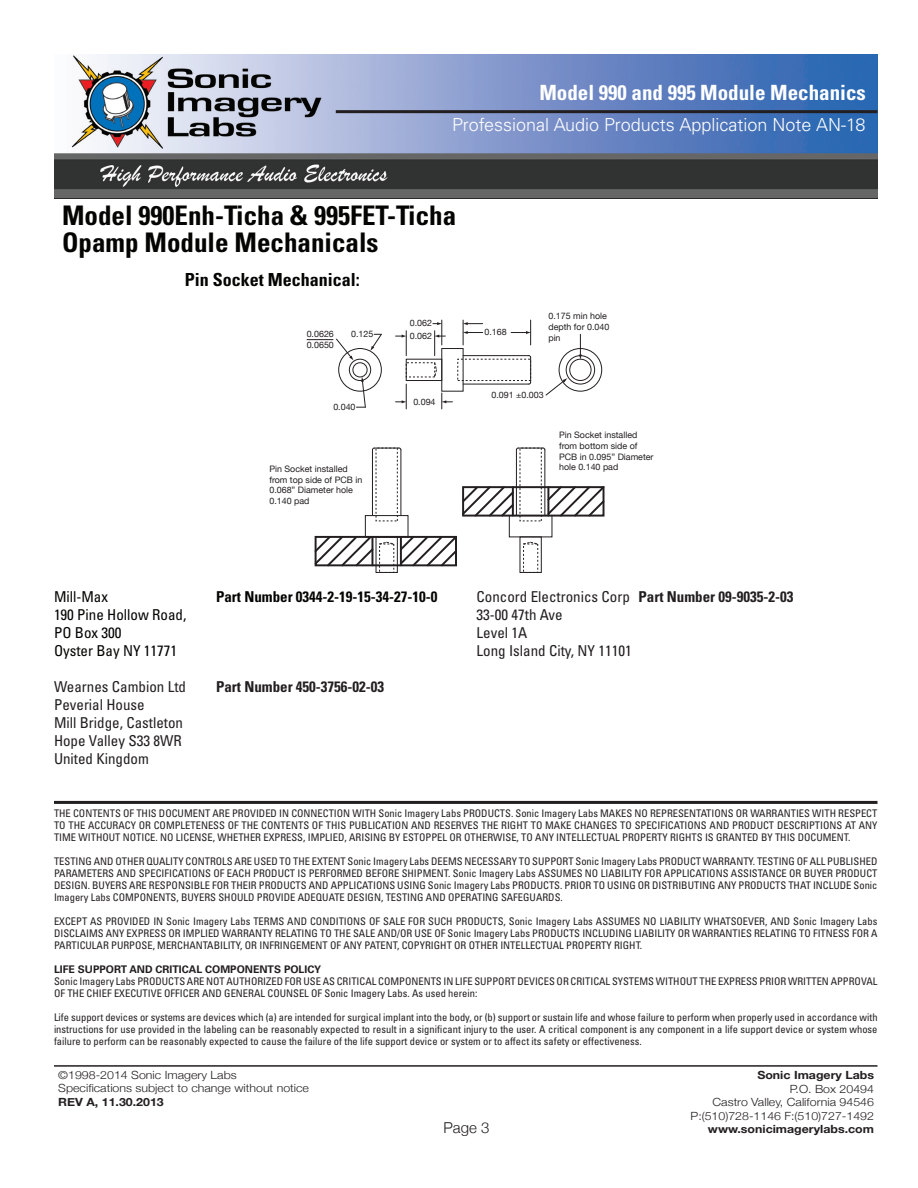
<style>
.page{position:relative;width:918px;height:1188px;background:#fff}
.page>*{position:absolute;margin:0;border:0;box-sizing:border-box;transform-origin:0 0}
.t1{font:700 condensed 27px/27px "Univers";color:#040503}
.t2{font:700 condensed 21px "Univers";color:#fff}
.t3{font:300 18px "Univers";color:#fff}
.t4{font:700 condensed 18px "Univers";color:#040503}
.t5{font:condensed 15px/18px "Univers";color:#231f20}
.t6{font:condensed 15px/18px "Univers";color:#040503}
.t7{font:700 condensed 15px "Univers";color:#040503}
.t8{font:700 condensed 15px "Univers";color:#231f20}
.t9{font:300 15px "Helvetica Neue";color:#231f20}
.t10{font:300 11.25px/13.5px "Helvetica Neue";color:#231f20;scale:1.1 1}
.t11{font:700 11.25px "Helvetica Neue";color:#231f20;scale:1.1 1}
.t12{font:condensed 10.5px/12px "Univers";color:#231f20;text-align:justify}
.t13{font:700 10.5px "Univers";color:#231f20}
.t14{font:8.85px/10.6px "Helvetica Neue";color:#231f20}
.s1{font-weight:700}
</style>
<div class="page">
<img style="left:54px;top:54px;width:823px;height:144px">
<hr style="left:336px;top:110px;width:542px;height:3px;background:#231f20">
<hr style="left:54px;top:1065px;width:824px;height:2px;background:#231f20">
<hr style="left:54px;top:801px;width:824px;height:3px;background:#231f20">
<div style="left:338px;top:348px;width:44px;height:44px;border:1px solid #231f20;border-radius:50%"></div>
<div style="left:352px;top:362px;width:16px;height:15px;border:1px solid #231f20;border-radius:50%"></div>
<div style="left:349px;top:359px;width:22px;height:22px;border:1px solid #231f20;border-radius:50%"></div>
<div style="left:406px;top:359px;width:36px;height:22px;border:1px solid #231f20"></div>
<div style="left:406px;top:362px;width:29px;height:15px;border:1px dashed #231f20"></div>
<div style="left:559px;top:348px;width:43px;height:44px;border:1px solid #231f20;border-radius:50%"></div>
<div style="left:566px;top:355px;width:29px;height:30px;border:1px solid #231f20;border-radius:50%"></div>
<div style="left:569px;top:359px;width:23px;height:22px;border:1px solid #231f20;border-radius:50%"></div>
<svg style="left:528px;top:355px;width:4px;height:30px"></svg>
<hr style="left:463px;top:355px;width:66px;height:1px;background:#231f20">
<hr style="left:463px;top:384px;width:66px;height:1px;background:#231f20">
<svg style="left:433px;top:362px;width:4px;height:16px"></svg>
<svg style="left:462px;top:320px;width:21px;height:25px"></svg>
<svg style="left:511px;top:320px;width:20px;height:25px"></svg>
<svg style="left:433px;top:320px;width:12px;height:36px"></svg>
<svg style="left:396px;top:331px;width:11px;height:25px"></svg>
<svg style="left:441px;top:393px;width:11px;height:16px"></svg>
<svg style="left:396px;top:384px;width:11px;height:25px"></svg>
<svg style="left:370px;top:334px;width:12px;height:17px"></svg>
<svg style="left:356px;top:376px;width:10px;height:32px"></svg>
<svg style="left:307px;top:338px;width:47px;height:23px"></svg>
<svg style="left:545px;top:378px;width:23px;height:18px"></svg>
<svg style="left:579px;top:334px;width:3px;height:26px"></svg>
<div style="left:365px;top:515px;width:44px;height:22px;border:1px solid #231f20"></div>
<div style="left:376px;top:536px;width:22px;height:37px;border:1px solid #231f20"></div>
<div style="left:379px;top:544px;width:15px;height:29px;border:1px dashed #231f20"></div>
<svg style="left:372px;top:447px;width:30px;height:4px"></svg>
<hr style="left:372px;top:450px;width:1px;height:66px;background:#231f20">
<hr style="left:400px;top:450px;width:1px;height:66px;background:#231f20">
<div style="left:509px;top:515px;width:43px;height:22px;border:1px solid #231f20"></div>
<div style="left:519px;top:536px;width:23px;height:37px;border:1px solid #231f20"></div>
<div style="left:523px;top:544px;width:15px;height:29px;border:1px dashed #231f20"></div>
<svg style="left:515px;top:447px;width:31px;height:4px"></svg>
<hr style="left:516px;top:450px;width:1px;height:66px;background:#231f20">
<hr style="left:544px;top:450px;width:1px;height:66px;background:#231f20">
<svg style="left:523px;top:541px;width:16px;height:4px"></svg>
<div style="left:462px;top:486px;width:142px;height:31px;border:2px solid #231f20"></div>
<svg style="left:462px;top:484px;width:54px;height:34px"></svg>
<svg style="left:546px;top:486px;width:59px;height:32px"></svg>
<svg style="left:314px;top:534px;width:143px;height:34px"></svg>
<h2 class="t2" style="left:539px;top:80px;width:328px">Model 990 and 995 Module Mechanics</h2>
<h3 class="t3" style="left:452px;top:114px;width:415px">Professional Audio Products Application Note AN-18</h3>
<h1 class="t1" style="left:62px;top:202px;width:396px">Model 990Enh-Ticha &amp; 995FET-Ticha<br>Opamp Module Mechanicals</h1>
<h3 class="t4" style="left:185px;top:269px;width:177px">Pin Socket Mechanical:</h3>
<p class="t14" style="left:410px;top:318px;width:24px">0.062</p>
<p class="t14" style="left:307px;top:329px;width:29px">0.0626<br>0.0650</p>
<p class="t14" style="left:351px;top:329px;width:24px">0.125</p>
<p class="t14" style="left:410px;top:330px;width:24px">0.062</p>
<p class="t14" style="left:333px;top:401px;width:24px">0.040</p>
<p class="t14" style="left:413px;top:396px;width:24px">0.094</p>
<p class="t14" style="left:484px;top:327px;width:24px">0.168</p>
<p class="t14" style="left:548px;top:311px;width:62px">0.175 min hole depth for 0.040 pin</p>
<p class="t14" style="left:492px;top:389px;width:54px">0.091 ±0.003</p>
<p class="t14" style="left:559px;top:430px;width:96px">Pin Socket installed from bottom side of<br>PCB in 0.095” Diameter</p>
<p class="t14" style="left:269px;top:464px;width:80px">Pin Socket installed</p>
<p class="t14" style="left:559px;top:462px;width:61px">hole 0.140 pad</p>
<p class="t14" style="left:269px;top:474px;width:94px">from top side of PCB in<br>0.068” Diameter hole<br>0.140 pad</p>
<h3 class="t6" style="left:54px;top:587px;width:56px">Mill-Max</h3>
<h3 class="t7" style="left:216px;top:587px;width:223px">Part Number 0344-2-19-15-34-27-10-0</h3>
<h3 class="t6" style="left:54px;top:605px;width:134px">190 Pine Hollow Road,<br>PO Box 300<br>Oyster Bay NY 11771</h3>
<h3 class="t5" style="left:54px;top:677px;width:134px">Wearnes Cambion Ltd</h3>
<h3 class="t8" style="left:216px;top:677px;width:170px">Part Number 450-3756-02-03</h3>
<h3 class="t5" style="left:54px;top:695px;width:131px">Peverial House<br>Mill Bridge, Castleton<br>Hope Valley S33 8WR<br>United Kingdom</h3>
<h3 class="t5" style="left:477px;top:587px;width:318px">Concord Electronics Corp <span class="s1">Part Number 09-9035-2-03<br></span>33-00 47th Ave<br>Level 1A<br>Long Island City, NY 11101</h3>
<p class="t12" style="left:54px;top:807px;width:825px">THE CONTENTS OF THIS DOCUMENT ARE PROVIDED IN CONNECTION WITH Sonic Imagery Labs PRODUCTS. Sonic Imagery Labs MAKES NO REPRESENTATIONS OR WARRANTIES WITH RESPECT TO THE ACCURACY OR COMPLETENESS OF THE CONTENTS OF THIS PUBLICATION AND RESERVES THE RIGHT TO MAKE CHANGES TO SPECIFICATIONS AND PRODUCT DESCRIPTIONS AT ANY TIME WITHOUT NOTICE. NO LICENSE, WHETHER EXPRESS, IMPLIED, ARISING BY ESTOPPEL OR OTHERWISE, TO ANY INTELLECTUAL PROPERTY RIGHTS IS GRANTED BY THIS DOCUMENT.</p>
<p class="t12" style="left:54px;top:855px;width:825px">TESTING AND OTHER QUALITY CONTROLS ARE USED TO THE EXTENT Sonic Imagery Labs DEEMS NECESSARY TO SUPPORT Sonic Imagery Labs PRODUCT WARRANTY. TESTING OF ALL PUBLISHED PARAMETERS AND SPECIFICATIONS OF EACH PRODUCT IS PERFORMED BEFORE SHIPMENT. Sonic Imagery Labs ASSUMES NO LIABILITY FOR APPLICATIONS ASSISTANCE OR BUYER PRODUCT DESIGN. BUYERS ARE RESPONSIBLE FOR THEIR PRODUCTS AND APPLICATIONS USING Sonic Imagery Labs PRODUCTS. PRIOR TO USING OR DISTRIBUTING ANY PRODUCTS THAT INCLUDE Sonic Imagery Labs COMPONENTS, BUYERS SHOULD PROVIDE ADEQUATE DESIGN, TESTING AND OPERATING SAFEGUARDS.</p>
<p class="t12" style="left:54px;top:915px;width:825px">EXCEPT AS PROVIDED IN Sonic Imagery Labs TERMS AND CONDITIONS OF SALE FOR SUCH PRODUCTS, Sonic Imagery Labs ASSUMES NO LIABILITY WHATSOEVER, AND Sonic Imagery Labs DISCLAIMS ANY EXPRESS OR IMPLIED WARRANTY RELATING TO THE SALE AND/OR USE OF Sonic Imagery Labs PRODUCTS INCLUDING LIABILITY OR WARRANTIES RELATING TO FITNESS FOR A PARTICULAR PURPOSE, MERCHANTABILITY, OR INFRINGEMENT OF ANY PATENT, COPYRIGHT OR OTHER INTELLECTUAL PROPERTY RIGHT.</p>
<p class="t13" style="left:54px;top:963px;width:269px">LIFE SUPPORT AND CRITICAL COMPONENTS POLICY</p>
<p class="t12" style="left:54px;top:975px;width:825px">Sonic Imagery Labs PRODUCTS ARE NOT AUTHORIZED FOR USE AS CRITICAL COMPONENTS IN LIFE SUPPORT DEVICES OR CRITICAL SYSTEMS WITHOUT THE EXPRESS PRIOR WRITTEN APPROVAL<br>OF THE CHIEF EXECUTIVE OFFICER AND GENERAL COUNSEL OF Sonic Imagery Labs. As used herein:</p>
<p class="t12" style="left:54px;top:1011px;width:825px">Life support devices or systems are devices which (a) are intended for surgical implant into the body, or (b) support or sustain life and whose failure to perform when properly used in accordance with instructions for use provided in the labeling can be reasonably expected to result in a significant injury to the user. A critical component is any component in a life support device or system whose failure to perform can be reasonably expected to cause the failure of the life support device or system or to affect its safety or effectiveness.</p>
<p class="t10" style="left:58px;top:1068px;width:229px">©1 998-201 4 Sonic Imagery Labs<br>Specifications subject to change without notice</p>
<p class="t11" style="left:58px;top:1095px;width:97px">REV A, 11.30.2013</p>
<h3 class="t9" style="left:444px;top:1118px;width:35px">Page</h3>
<p class="t11" style="left:757px;top:1068px;width:108px">Sonic Imagery Labs</p>
<p class="t10" style="left:691px;top:1082px;width:168px;text-align:right">P.O. Box 20494<br>Castro Valley, California 94546<br>P:(510)728-1146 F:(510)727-1492</p>
<p class="t11" style="left:708px;top:1122px;width:152px">www.sonicimagerylabs.com</p>
</div>
